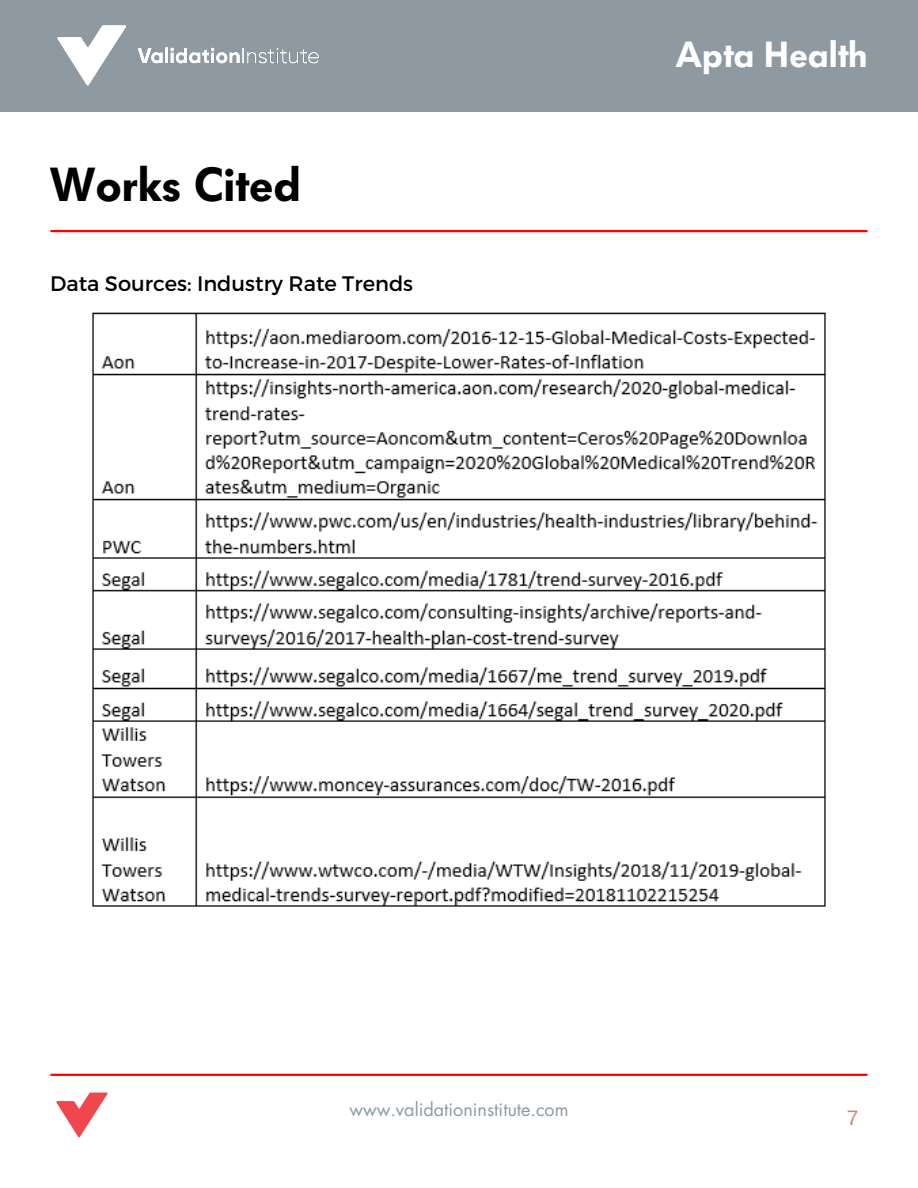
<style>
.page{position:relative;width:918px;height:1188px;background:#fff}
.page>*{position:absolute;margin:0;border:0;box-sizing:border-box;transform-origin:0 0}
.t1{font:600 47.25px "Futura BQ";color:#000}
.t2{font:600 36px "Futura BQ";color:#fff}
.t3{font:21px "Montserrat";color:#000}
.t4{font:21px "Arimo";color:#d97f76}
.t5{font:18px "Futura LT";color:#8e99a2}
</style>
<div class="page">
<div style="left:0;top:0;width:918px;height:112px;background:#8e99a2"></div>
<img style="left:57px;top:25px;width:262px;height:61px">
<hr style="left:51px;top:1074px;width:816px;height:2px;background:#f00">
<img style="left:56px;top:1092px;width:52px;height:46px">
<hr style="left:51px;top:230px;width:816px;height:2px;background:#f00">
<img style="left:92px;top:312px;width:734px;height:595px">
<h1 class="t1" style="left:50px;top:157px;width:252px">Works Cited</h1>
<p class="t3" style="left:50px;top:270px;width:365px">Data Sources: Industry Rate Trends</p>
<h2 class="t2" style="left:676px;top:33px;width:194px">Apta Health</h2>
<p class="t5" style="left:349px;top:1098px;width:221px">www.validationinstitute.com</p>
<p class="t4" style="left:847px;top:1106px;width:13px">7</p>
</div>
